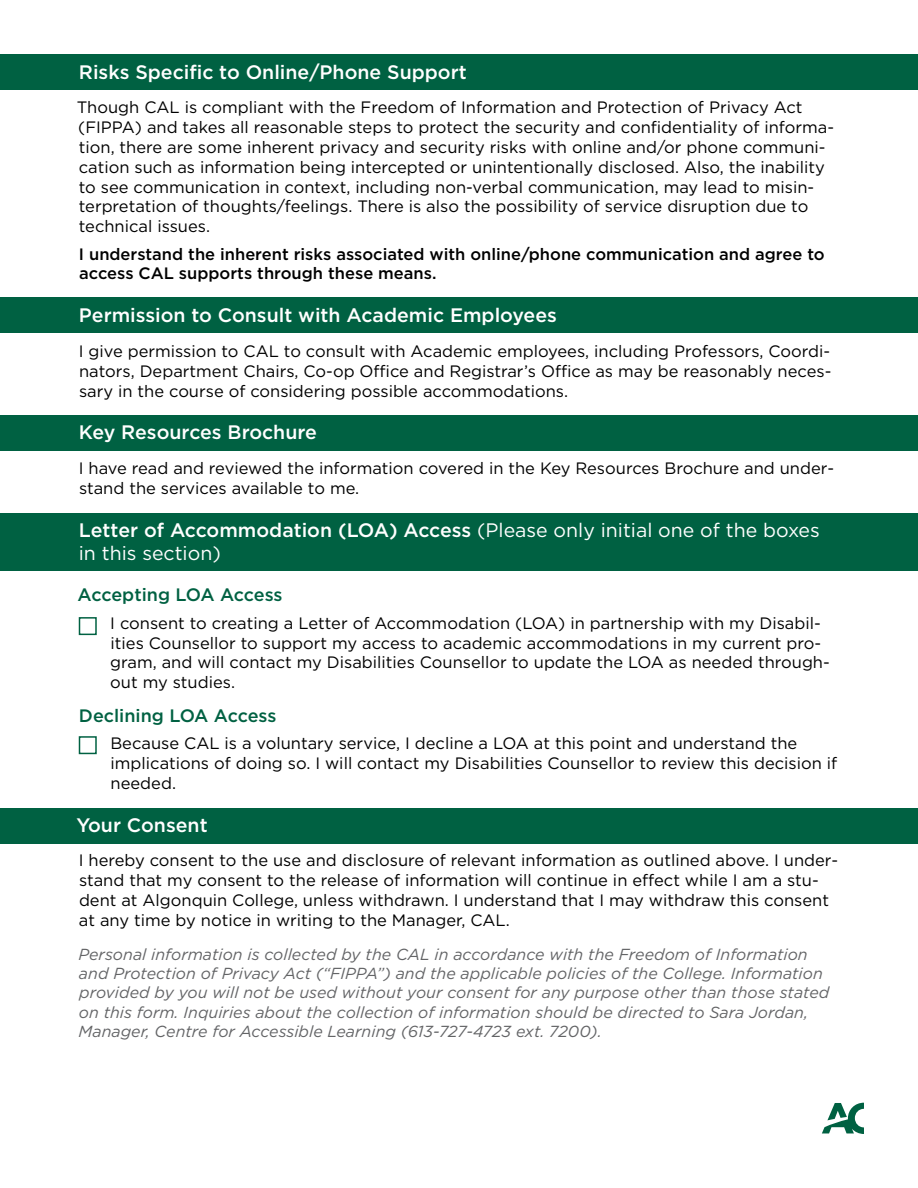
<style>
.page{position:relative;width:918px;height:1188px;background:#fff}
.page>*{position:absolute;margin:0;border:0;box-sizing:border-box;transform-origin:0 0}
.t1{font:500 19.5px "Gotham";color:#fff}
.t2{font:19.5px/23.4px "Gotham";color:#fff}
.t3{font:500 18px "Gotham";letter-spacing:-.005em;color:#006142}
.t4{font:16.5px/19.8px "Gotham";color:#000}
.t5{font:500 16.5px/19.8px "Gotham";color:#000}
.t6{font:italic 16.05px/19.2px "Gotham";color:#636466}
.s1{font-weight:500}
</style>
<div class="page">
<div style="left:0;top:297px;width:918px;height:36px;background:#006142"></div>
<div style="left:0;top:415px;width:918px;height:36px;background:#006142"></div>
<div style="left:0;top:513px;width:918px;height:57px;background:#006142"></div>
<div style="left:0;top:54px;width:918px;height:36px;background:#006142"></div>
<div style="left:0;top:808px;width:918px;height:36px;background:#006142"></div>
<svg style="left:822px;top:1103px;width:42px;height:31px"></svg>
<div style="left:79px;top:617px;width:18px;height:18px;border:2px solid #006142"></div>
<div style="left:79px;top:736px;width:18px;height:18px;border:2px solid #006142"></div>
<p class="t1" style="left:79px;top:59px;width:389px">Risks Specific to Online/Phone Support</p>
<p class="t4" style="left:77px;top:97px;width:759px">Though CAL is compliant with the Freedom of Information and Protection of Privacy Act (FIPPA) and takes all reasonable steps to protect the security and confidentiality of informa&shy;tion, there are some inherent privacy and security risks with online and/or phone communi&shy;cation such as information being intercepted or unintentionally disclosed. Also, the inability to see communication in context, including non-verbal communication, may lead to misin&shy;terpretation of thoughts/feelings. There is also the possibility of service disruption due to technical issues.</p>
<p class="t5" style="left:79px;top:244px;width:747px">I understand the inherent risks associated with online/phone communication and agree to access CAL supports through these means.</p>
<p class="t1" style="left:79px;top:303px;width:479px">Permission to Consult with Academic Employees</p>
<p class="t4" style="left:79px;top:341px;width:754px;text-align:justify">I give permission to CAL to consult with Academic employees, including Professors, Coordi&shy;nators, Department Chairs, Co-op Office and Registrar’s Office as may be reasonably neces&shy;sary in the course of considering possible accommodations.</p>
<p class="t1" style="left:79px;top:420px;width:240px">Key Resources Brochure</p>
<p class="t4" style="left:79px;top:458px;width:757px">I have read and reviewed the information covered in the Key Resources Brochure and under&shy;stand the services available to me.</p>
<p class="t2" style="left:79px;top:518px;width:743px"><span class="s1">Letter of Accommodation (LOA) Access</span> (Please only initial one of the boxes in this section)</p>
<p class="t3" style="left:78px;top:583px;width:206px">Accepting LOA Access</p>
<p class="t4" style="left:110px;top:613px;width:721px">I consent to creating a Letter of Accommodation (LOA) in partnership with my Disabil&shy;ities Counsellor to support my access to academic accommodations in my current pro&shy;gram, and will contact my Disabilities Counsellor to update the LOA as needed through&shy;out my studies.</p>
<p class="t3" style="left:79px;top:704px;width:199px">Declining LOA Access</p>
<p class="t4" style="left:110px;top:733px;width:728px">Because CAL is a voluntary service, I decline a LOA at this point and understand the implications of doing so. I will contact my Disabilities Counsellor to review this decision if needed.</p>
<p class="t1" style="left:76px;top:812px;width:133px">Your Consent</p>
<p class="t4" style="left:79px;top:850px;width:761px">I hereby consent to the use and disclosure of relevant information as outlined above. I under&shy;stand that my consent to the release of information will continue in effect while I am a stu&shy;dent at Algonquin College, unless withdrawn. I understand that I may withdraw this consent at any time by notice in writing to the Manager, CAL.</p>
<p class="t6" style="left:79px;top:944px;width:752px">Personal information is collected by the CAL in accordance with the Freedom of Information and Protection of Privacy Act (“FIPPA”) and the applicable policies of the College. Information provided by you will not be used without your consent for any purpose other than those stated on this form. Inquiries about the collection of information should be directed to Sara Jordan, Manager, Centre for Accessible Learning (613-727-4723 ext. 7200).</p>
</div>
